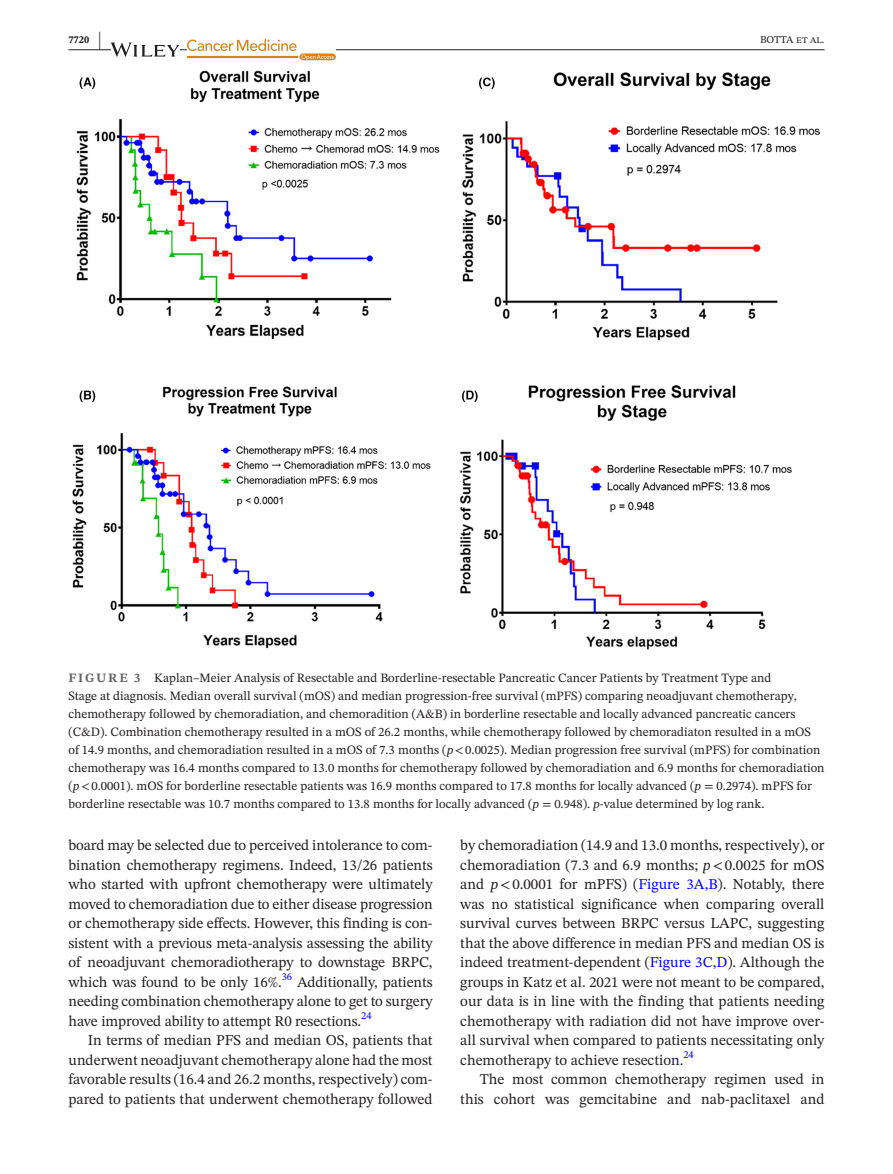
<style>
.page{position:relative;width:893px;height:1174px;background:#fff}
.page>*{position:absolute;margin:0;border:0;box-sizing:border-box;transform-origin:0 0}
.t1{font:15px/19.5px "STIX Two Text";color:#231f20;text-align:justify}
.t2{font:12.75px/18px "STIX Two Text";color:#231f20}
.t3{font:10.5px "STIX Two Text";color:#231f20}
.t4{font:10.5px "STIX Two Text";color:#00f}
.t5{font:700 10.5px "STIX Two Text";color:#231f20}
.s1{font-size:21px}
.s2{font-weight:700;color:#636366}
.s3{font-style:italic}
.s4{font-family:"STIX"}
.s5{color:#00f}
</style>
<div class="page">
<hr style="left:68px;top:49px;width:756px;height:1px;background:#231f20">
<svg style="left:111px;top:43px;width:68px;height:14px"></svg>
<svg style="left:187px;top:39px;width:149px;height:21px"></svg>
<img style="left:73px;top:70px;width:747px;height:580px">
<p class="t5" style="left:68px;top:32px;width:34px">7720 <span class="s1">|</span></p>
<p class="t3" style="left:760px;top:32px;width:66px">BOTTA et al.</p>
<p class="t2" style="left:68px;top:669px;width:758px"><span class="s2">FIGURE 3</span> Kaplan–Meier Analysis of Resectable and Borderline-resectable Pancreatic Cancer Patients by Treatment Type and<br>Stage at diagnosis. Median overall survival (mOS) and median progression-free survival (mPFS) comparing neoadjuvant chemotherapy, chemotherapy followed by chemoradiation, and chemoradition (A&amp;B) in borderline resectable and locally advanced pancreatic cancers (C&amp;D). Combination chemotherapy resulted in a mOS of 26.2 months, while chemotherapy followed by chemoradiaton resulted in a mOS of 14.9 months, and chemoradiation resulted in a mOS of 7.3 months (<span class="s3">p</span><span class="s4">&lt;</span>0.0025). Median progression free survival (mPFS) for combination chemotherapy was 16.4 months compared to 13.0 months for chemotherapy followed by chemoradiation and 6.9 months for chemoradiation (<span class="s3">p</span><span class="s4">&lt;</span>0.0001). mOS for borderline resectable patients was 16.9 months compared to 17.8 months for locally advanced (<span class="s3">p</span> <span class="s4">=</span> 0.2974). mPFS for borderline resectable was 10.7 months compared to 13.8 months for locally advanced (<span class="s3">p</span> <span class="s4">=</span> 0.948). <span class="s3">p</span>-value determined by log rank.</p>
<p class="t1" style="left:68px;top:835px;width:366px">board may be selected due to perceived intolerance to com&shy;bination chemotherapy regimens. Indeed, 13/26 patients who started with upfront chemotherapy were ultimately moved to chemoradiation due to either disease progression or chemotherapy side effects. However, this finding is con&shy;sistent with a previous meta-analysis assessing the ability of neoadjuvant chemoradiotherapy to downstage BRPC, which was found to be only 16%.</p>
<p class="t4" style="left:282px;top:969px;width:12px">36</p>
<p class="t1" style="left:68px;top:972px;width:366px;text-indent:229px">Additionally, patients needing combination chemotherapy alone to get to surgery have improved ability to attempt R0 resections.</p>
<p class="t4" style="left:361px;top:1008px;width:12px">24</p>
<p class="t1" style="left:68px;top:1030px;width:366px;text-indent:20px">In terms of median PFS and median OS, patients that underwent neoadjuvant chemotherapy alone had the most favorable results (16.4 and 26.2 months, respectively) com&shy;pared to patients that underwent chemotherapy followed</p>
<p class="t1" style="left:460px;top:835px;width:366px">by chemoradiation (14.9 and 13.0 months, respectively), or chemoradiation (7.3 and 6.9 months; <span class="s3">p</span><span class="s4">&lt;</span>0.0025 for mOS and <span class="s3">p</span><span class="s4">&lt;</span>0.0001 for mPFS) (<span class="s5">Figure 3A,B</span>). Notably, there was no statistical significance when comparing overall survival curves between BRPC versus LAPC, suggesting that the above difference in median PFS and median OS is indeed treatment-dependent (<span class="s5">Figure 3C,D</span>). Although the groups in Katz et al. 2021 were not meant to be compared, our data is in line with the finding that patients needing chemotherapy with radiation did not have improve over&shy;all survival when compared to patients necessitating only chemotherapy to achieve resection.</p>
<p class="t4" style="left:683px;top:1047px;width:12px">24</p>
<p class="t1" style="left:460px;top:1069px;width:366px;text-align:right">The most common chemotherapy regimen used in this cohort was gemcitabine and nab-paclitaxel and</p>
</div>
